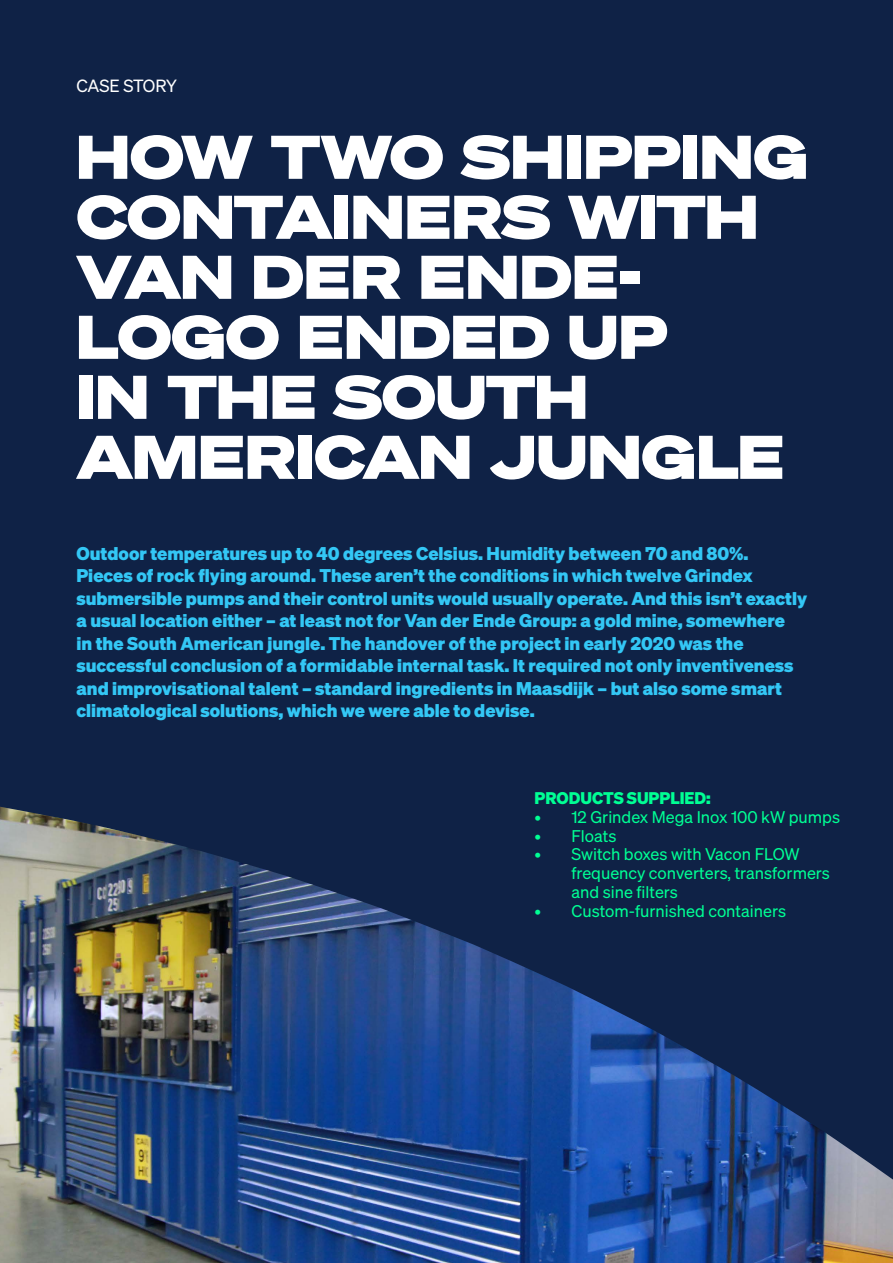
<style>
.page{position:relative;width:893px;height:1263px;background:#0f2246}
.page>*{position:absolute;margin:0;border:0;box-sizing:border-box;transform-origin:0 0}
.t1{font:60px/60px "Sohne Breit Extrafett";letter-spacing:.005em;color:#fff}
.t2{font:700 18px/22.5px "Sohne";color:#33c7f5}
.t3{font:17.25px "Sohne Buch";letter-spacing:-.02em;color:#fff}
.t4{font:16.5px/18.8px "Sohne Buch";color:#00ff94}
.t5{font:700 16.5px "Sohne";color:#00ff94}
</style>
<div class="page">
<img style="left:0;top:807px;width:893px;height:456px">
<p class="t3" style="left:77px;top:75px;width:102px">CASE STORY</p>
<h1 class="t1" style="left:77px;top:125px;width:733px">HOW TWO SHIPPING<br>CONTAINERS WITH<br>VAN DER ENDE-<br>LOGO ENDED UP<br>IN THE SOUTH<br>AMERICAN JUNGLE</h1>
<p class="t2" style="left:77px;top:541px;width:732px">Outdoor temperatures up to 40 degrees Celsius. Humidity between 70 and 80%.<br>Pieces of rock flying around. These aren’t the conditions in which twelve Grindex submersible pumps and their control units would usually operate. And this isn’t exactly a usual location either – at least not for Van der Ende Group: a gold mine, somewhere<br>in the South American jungle. The handover of the project in early 2020 was the successful conclusion of a formidable internal task. It required not only inventiveness and improvisational talent – standard ingredients in Maasdijk – but also some smart climatological solutions, which we were able to devise.</p>
<p class="t5" style="left:535px;top:787px;width:178px">PRODUCTS SUPPLIED:</p>
<p class="t4" style="left:535px;top:807px;width:307px">• 12 Grindex Mega Inox 100 kW pumps</p>
<p class="t4" style="left:535px;top:826px;width:83px">• Floats</p>
<p class="t4" style="left:572px;top:845px;width:260px;text-indent:-37px">• Switch boxes with Vacon FLOW frequency converters, transformers and sine filters</p>
<p class="t4" style="left:535px;top:901px;width:253px">• Custom-furnished containers</p>
</div>
